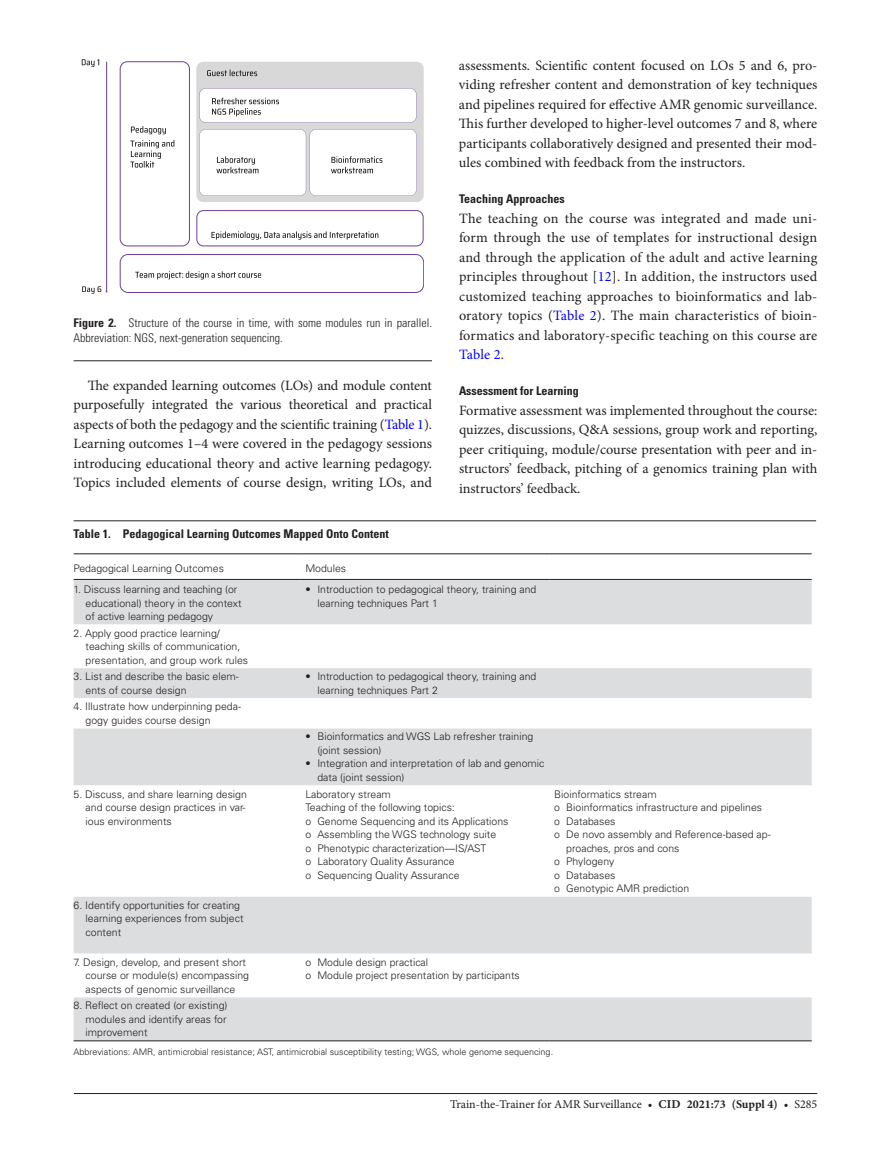
<style>
.page{position:relative;width:891px;height:1174px;background:#fff}
.page>*{position:absolute;margin:0;border:0;box-sizing:border-box;transform-origin:0 0}
.t1{font:14.25px/19.5px "Minion Pro";color:#231f20;text-align:justify}
.t2{font:300 condensed 12px/15px "Univers LT Std";color:#231f20}
.t3{font:700 condensed 12px "Univers LT Std";color:#231f20}
.t4{font:12px "Minion Pro";color:#231f20}
.t5{font:300 10.5px/13.5px "Univers LT Std";color:#231f20}
.t6{font:300 9px "Univers LT Std";color:#231f20}
.s1{font-weight:700}
.s2{color:#00f}
</style>
<div class="page">
<hr style="left:74px;top:1093px;width:743px;height:1px;background:#231f20">
<hr style="left:74px;top:360px;width:358px;height:1px;background:#231f20">
<hr style="left:106px;top:62px;width:1px;height:230px;background:#6e3f99">
<svg style="left:120px;top:61px;width:304px;height:232px"></svg>
<div style="left:196px;top:62px;width:228px;height:140px;background:#d8d8d8;border-radius:7px"></div>
<div style="left:197px;top:210px;width:226px;height:36px;border:1px solid #6e4099;border-radius:7px"></div>
<svg style="left:131px;top:126px;width:35px;height:8px"></svg>
<svg style="left:207px;top:70px;width:50px;height:6px"></svg>
<svg style="left:211px;top:231px;width:167px;height:9px"></svg>
<svg style="left:135px;top:271px;width:126px;height:9px"></svg>
<svg style="left:199px;top:129px;width:218px;height:67px;background:#f6f5f6"></svg>
<svg style="left:199px;top:88px;width:218px;height:35px;background:#f3f2f4"></svg>
<svg style="left:82px;top:59px;width:17px;height:8px"></svg>
<svg style="left:82px;top:286px;width:26px;height:8px"></svg>
<svg style="left:130px;top:140px;width:44px;height:28px"></svg>
<hr style="left:74px;top:520px;width:742px;height:1px;background:#231f20">
<svg style="left:74px;top:554px;width:738px;height:25px"></svg>
<div style="left:74px;top:580px;width:738px;height:460px;background:#dcdddf"></div>
<svg style="left:74px;top:625px;width:738px;height:372px"></svg>
<hr style="left:74px;top:553px;width:227px;height:1px;background:#231f20">
<hr style="left:301px;top:553px;width:249px;height:1px;background:#231f20">
<hr style="left:550px;top:553px;width:262px;height:1px;background:#231f20">
<hr style="left:74px;top:579px;width:227px;height:1px;background:#231f20">
<hr style="left:301px;top:579px;width:249px;height:1px;background:#231f20">
<hr style="left:550px;top:579px;width:262px;height:1px;background:#231f20">
<hr style="left:74px;top:1040px;width:227px;height:1px;background:#231f20">
<hr style="left:301px;top:1040px;width:249px;height:1px;background:#231f20">
<hr style="left:550px;top:1040px;width:262px;height:1px;background:#231f20">
<p class="t2" style="left:74px;top:316px;width:360px"><span class="s1">Figure 2.</span> Structure of the course in time, with some modules run in parallel.<br>Abbreviation: NGS, next-generation sequencing.</p>
<p class="t1" style="left:74px;top:376px;width:360px;text-indent:14px">The expanded learning outcomes (LOs) and module content purposefully integrated the various theoretical and practical aspects of both the pedagogy and the scientific training (<span class="s2">Table 1</span>).<br>Learning outcomes 1–4 were covered in the pedagogy sessions introducing educational theory and active learning pedagogy.<br>Topics included elements of course design, writing LOs, and</p>
<p class="t1" style="left:459px;top:55px;width:360px">assessments. Scientific content focused on LOs 5 and 6, pro&shy;viding refresher content and demonstration of key techniques and pipelines required for effective AMR genomic surveillance.<br>This further developed to higher-level outcomes 7 and 8, where participants collaboratively designed and presented their mod&shy;ules combined with feedback from the instructors.</p>
<p class="t3" style="left:459px;top:192px;width:107px">Teaching Approaches</p>
<p class="t1" style="left:459px;top:208px;width:360px">The teaching on the course was integrated and made uni&shy;form through the use of templates for instructional design and through the application of the adult and active learning principles throughout [<span class="s2">12</span>]. In addition, the instructors used customized teaching approaches to bioinformatics and lab&shy;oratory topics (<span class="s2">Table 2</span>). The main characteristics of bioin&shy;formatics and laboratory-specific teaching on this course are <span class="s2">Table 2</span>.</p>
<p class="t3" style="left:459px;top:384px;width:121px">Assessment for Learning</p>
<p class="t1" style="left:459px;top:400px;width:360px">Formative assessment was implemented throughout the course: quizzes, discussions, Q&amp;A sessions, group work and reporting, peer critiquing, module/course presentation with peer and in&shy;structors’ feedback, pitching of a genomics training plan with instructors’ feedback.</p>
<p class="t3" style="left:74px;top:526px;width:317px">Table 1. Pedagogical Learning Outcomes Mapped Onto Content</p>
<p class="t5" style="left:74px;top:561px;width:152px">Pedagogical Learning Outcomes</p>
<p class="t5" style="left:305px;top:561px;width:42px">Modules</p>
<p class="t5" style="left:86px;top:583px;width:158px;text-indent:-12px">1. Discuss learning and teaching (or educational) theory in the context of active learning pedagogy</p>
<p class="t5" style="left:317px;top:583px;width:221px;text-indent:-12px">• Introduction to pedagogical theory, training and learning techniques Part 1</p>
<p class="t5" style="left:86px;top:626px;width:164px;text-indent:-12px">2. Apply good practice learning/ teaching skills of communication, presentation, and group work rules</p>
<p class="t5" style="left:86px;top:670px;width:155px;text-indent:-12px">3. List and describe the basic elem&shy;ents of course design</p>
<p class="t5" style="left:317px;top:670px;width:221px;text-indent:-12px">• Introduction to pedagogical theory, training and learning techniques Part 2</p>
<p class="t5" style="left:86px;top:700px;width:157px;text-indent:-12px">4. Illustrate how underpinning peda&shy;gogy guides course design</p>
<p class="t5" style="left:317px;top:730px;width:218px;text-indent:-12px">• Bioinformatics and WGS Lab refresher training (joint session)</p>
<p class="t5" style="left:317px;top:757px;width:229px;text-indent:-12px">• Integration and interpretation of lab and genomic data (joint session)</p>
<p class="t5" style="left:86px;top:787px;width:163px;text-indent:-12px">5. Discuss, and share learning design and course design practices in var&shy;ious environments</p>
<p class="t5" style="left:305px;top:787px;width:205px">Laboratory stream<br>Teaching of the following topics:<br>o Genome Sequencing and its Applications o Assembling the WGS technology suite<br>o Phenotypic characterization—IS/AST<br>o Laboratory Quality Assurance<br>o Sequencing Quality Assurance</p>
<p class="t5" style="left:554px;top:787px;width:104px">Bioinformatics stream</p>
<p class="t5" style="left:554px;top:801px;width:209px">o Bioinformatics infrastructure and pipelines</p>
<p class="t5" style="left:554px;top:814px;width:63px">o Databases</p>
<p class="t5" style="left:554px;top:828px;width:218px">o De novo assembly and Reference-based ap-</p>
<p class="t5" style="left:566px;top:841px;width:115px">proaches, pros and cons</p>
<p class="t5" style="left:554px;top:855px;width:62px">o Phylogeny</p>
<p class="t5" style="left:554px;top:868px;width:63px">o Databases</p>
<p class="t5" style="left:554px;top:882px;width:137px">o Genotypic AMR prediction</p>
<p class="t5" style="left:86px;top:898px;width:159px;text-indent:-12px">6. Identify opportunities for creating learning experiences from subject content</p>
<p class="t5" style="left:86px;top:955px;width:165px;text-indent:-12px">7. Design, develop, and present short course or module(s) encompassing aspects of genomic surveillance</p>
<p class="t5" style="left:305px;top:955px;width:216px">o Module design practical<br>o Module project presentation by participants</p>
<p class="t5" style="left:86px;top:999px;width:143px;text-align:justify;text-indent:-12px">8. Reflect on created (or existing) modules and identify areas for improvement</p>
<p class="t6" style="left:74px;top:1046px;width:481px">Abbreviations: AMR, antimicrobial resistance; AST, antimicrobial susceptibility testing; WGS, whole genome sequencing.</p>
<p class="t4" style="left:450px;top:1096px;width:369px">Train-the-Trainer for AMR Surveillance • <span class="s1">cid 2021:73 (Suppl 4)</span> • S285</p>
</div>
